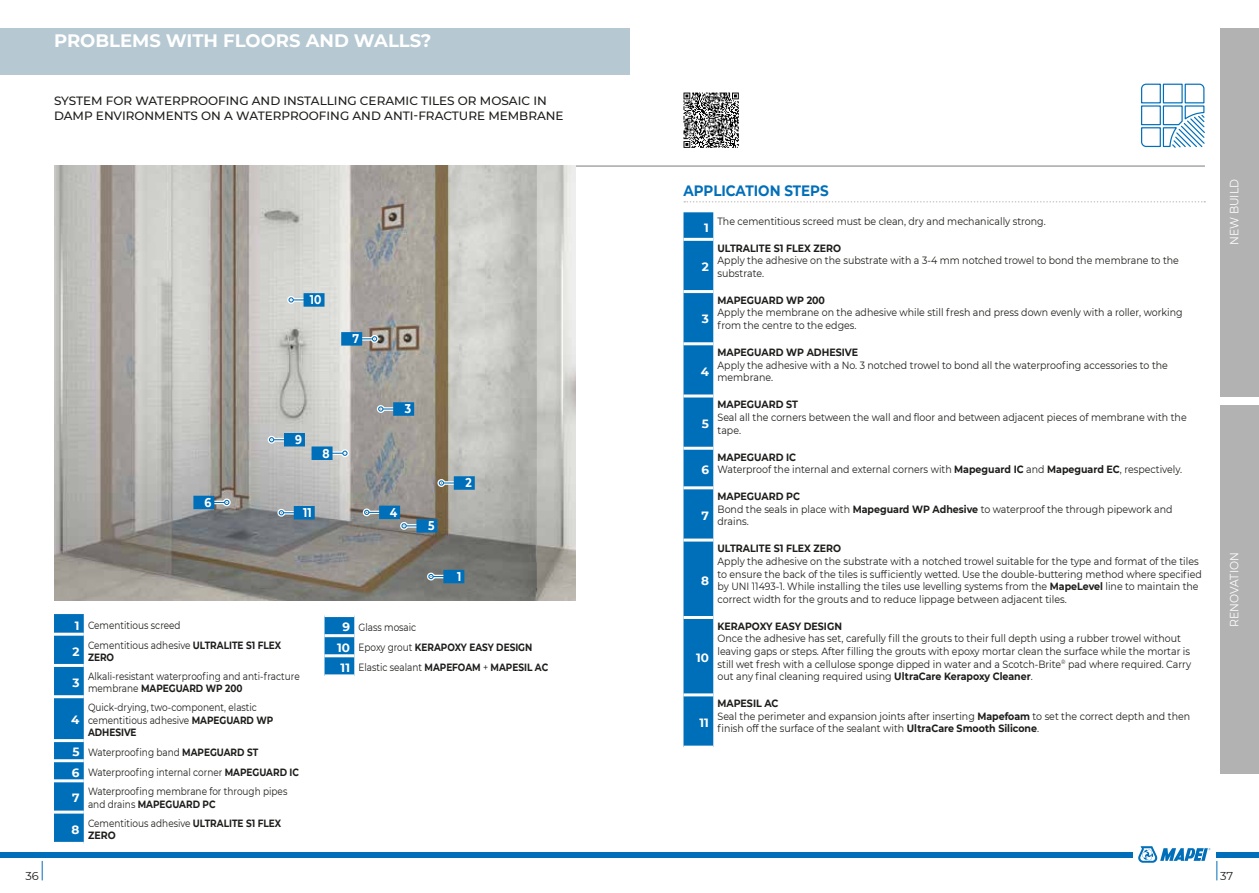
<style>
.page{position:relative;width:1259px;height:893px;background:#fff}
.page>*{position:absolute;margin:0;border:0;box-sizing:border-box;transform-origin:0 0}
.t1{font:700 18px "Montserrat";color:#fff}
.t2{font:700 15px "Montserrat";color:#006fb9;scale:.9 1}
.t3{font:700 12.75px "Montserrat";color:#fff;scale:.85 1}
.t4{font:500 12px/14.4px "Montserrat";color:#1d1d1b}
.t5{font:12px "Montserrat";color:#fff;scale:.9 1}
.t6{font:700 12px "Montserrat";color:#fff}
.t7{font:11.4px "Montserrat";color:#1d1d1b}
.t8{font:10.5px/12.6px "Montserrat";color:#1d1d1b;scale:.9 1}
.t9{font:10.5px/12.6px "Montserrat";color:#1d1d1b;scale:.85 1}
.t10{font:700 10.5px "Montserrat";color:#1d1d1b;scale:.9 1}
.t11{font:700 10.5px "Montserrat";color:#1d1d1b;scale:.85 1}
.s1{font-weight:700;font-size:12px;color:#fff}
.s2{font-weight:700}
.s3{font-size:12px;color:#fff}
.s4{font-weight:400}
</style>
<div class="page">
<hr style="left:54px;top:165px;width:1151px;height:2px;background:#a7a7a8">
<svg style="left:1216px;top:861px;width:1px;height:19px"></svg>
<svg style="left:684px;top:201px;width:521px;height:2px"></svg>
<svg style="left:683px;top:93px;width:56px;height:55px"></svg>
<svg style="left:683px;top:212px;width:30px;height:534px;background:#0e77bc"></svg>
<hr style="left:683px;top:290px;width:30px;height:3px;background:#fff">
<hr style="left:683px;top:342px;width:30px;height:3px;background:#fff">
<hr style="left:683px;top:394px;width:30px;height:3px;background:#fff">
<hr style="left:683px;top:447px;width:30px;height:3px;background:#fff">
<hr style="left:683px;top:486px;width:30px;height:3px;background:#fff">
<hr style="left:683px;top:539px;width:30px;height:3px;background:#fff">
<hr style="left:683px;top:616px;width:30px;height:3px;background:#fff">
<hr style="left:683px;top:693px;width:30px;height:3px;background:#fff">
<hr style="left:683px;top:238px;width:30px;height:3px;background:#fff">
<svg style="left:1138px;top:846px;width:72px;height:17px"></svg>
<div style="left:0;top:852px;width:1132px;height:5px;background:#006fb9"></div>
<div style="left:1216px;top:852px;width:43px;height:5px;background:#006fb9"></div>
<svg style="left:42px;top:861px;width:1px;height:19px"></svg>
<div style="left:0;top:28px;width:629px;height:46px;background:#b6c8d2"></div>
<svg style="left:54px;top:614px;width:30px;height:228px;background:#0471ba"></svg>
<hr style="left:54px;top:633px;width:30px;height:3px;background:#fff">
<hr style="left:54px;top:664px;width:30px;height:3px;background:#fff">
<hr style="left:54px;top:695px;width:30px;height:3px;background:#fff">
<hr style="left:54px;top:739px;width:30px;height:3px;background:#fff">
<hr style="left:54px;top:759px;width:30px;height:3px;background:#fff">
<hr style="left:54px;top:779px;width:30px;height:3px;background:#fff">
<hr style="left:54px;top:811px;width:30px;height:3px;background:#fff">
<svg style="left:1141px;top:83px;width:64px;height:65px"></svg>
<div style="left:1220px;top:28px;width:39px;height:368px;background:#b3b2b2"></div>
<div style="left:1220px;top:405px;width:39px;height:369px;background:#b3b2b2"></div>
<svg style="left:324px;top:617px;width:30px;height:57px;background:#0773ba"></svg>
<hr style="left:324px;top:654px;width:30px;height:3px;background:#fff">
<hr style="left:324px;top:634px;width:30px;height:3px;background:#fff">
<img style="left:54px;top:165px;width:521px;height:436px">
<svg style="left:193px;top:496px;width:38px;height:13px"></svg>
<svg style="left:311px;top:446px;width:39px;height:14px"></svg>
<svg style="left:277px;top:506px;width:38px;height:13px"></svg>
<svg style="left:426px;top:570px;width:38px;height:13px"></svg>
<svg style="left:437px;top:476px;width:38px;height:14px"></svg>
<svg style="left:376px;top:402px;width:38px;height:14px"></svg>
<svg style="left:362px;top:506px;width:75px;height:27px;background:#678496"></svg>
<svg style="left:267px;top:433px;width:38px;height:13px"></svg>
<svg style="left:286px;top:293px;width:38px;height:14px"></svg>
<svg style="left:341px;top:332px;width:38px;height:14px"></svg>
<h1 class="t1" style="left:54px;top:27px;width:379px">PROBLEMS WITH FLOORS AND WALLS?</h1>
<p class="t4" style="left:54px;top:93px;width:511px">SYSTEM FOR WATERPROOFING AND INSTALLING CERAMIC TILES OR MOSAIC IN<br>DAMP ENVIRONMENTS ON A WATERPROOFING AND ANTI-FRACTURE MEMBRANE</p>
<p class="t7" style="left:26px;top:868px;width:15px">36</p>
<p class="t3" style="left:310px;top:291px;width:15px">10</p>
<p class="t3" style="left:352px;top:330px;width:9px">7</p>
<p class="t3" style="left:204px;top:493px;width:10px">6</p>
<p class="t3" style="left:295px;top:430px;width:10px">9</p>
<p class="t3" style="left:322px;top:444px;width:10px">8</p>
<p class="t3" style="left:303px;top:503px;width:11px">11</p>
<p class="t3" style="left:405px;top:400px;width:9px">3</p>
<p class="t3" style="left:390px;top:503px;width:10px">4</p>
<p class="t3" style="left:428px;top:517px;width:9px">5</p>
<p class="t3" style="left:465px;top:474px;width:9px">2</p>
<p class="t9" style="left:75px;top:619px;width:126px"><span class="s1">1</span> Cementitious screed</p>
<p class="t6" style="left:72px;top:643px;width:9px">2</p>
<p class="t9" style="left:88px;top:638px;width:229px">Cementitious adhesive <span class="s2">ULTRALITE S1 FLEX<br>ZERO</span></p>
<p class="t6" style="left:72px;top:674px;width:9px">3</p>
<p class="t9" style="left:88px;top:669px;width:251px">Alkali-resistant waterproofing and anti-fracture membrane <span class="s2">MAPEGUARD WP 200</span></p>
<p class="t6" style="left:71px;top:711px;width:10px">4</p>
<p class="t9" style="left:88px;top:701px;width:219px">Quick-drying, two-component, elastic cementitious adhesive <span class="s2">MAPEGUARD WP<br>ADHESIVE</span></p>
<p class="t9" style="left:72px;top:742px;width:269px;line-height:20.1px"><span class="s1">5</span> Waterproofing band <span class="s2">MAPEGUARD ST<br></span><span class="s1">6</span> Waterproofing internal corner <span class="s2">MAPEGUARD IC</span></p>
<p class="t6" style="left:72px;top:789px;width:9px">7</p>
<p class="t9" style="left:88px;top:785px;width:236px">Waterproofing membrane for through pipes and drains <span class="s2">MAPEGUARD PC</span></p>
<p class="t6" style="left:72px;top:821px;width:9px">8</p>
<p class="t9" style="left:88px;top:816px;width:229px">Cementitious adhesive <span class="s2">ULTRALITE S1 FLEX<br>ZERO</span></p>
<p class="t3" style="left:457px;top:567px;width:6px">1</p>
<p class="t9" style="left:342px;top:620px;width:88px"><span class="s1">9</span> Glass mosaic</p>
<p class="t11" style="left:337px;top:639px;width:231px"><span class="s3">10</span> <span class="s4">Epoxy grout</span> KERAPOXY EASY DESIGN</p>
<p class="t11" style="left:341px;top:660px;width:246px"><span class="s3">11</span> <span class="s4">Elastic sealant</span> MAPEFOAM <span class="s4">+</span> MAPESIL AC</p>
<h2 class="t2" style="left:683px;top:180px;width:163px">APPLICATION STEPS</h2>
<p class="t6" style="left:704px;top:219px;width:6px">1</p>
<p class="t8" style="left:717px;top:214px;width:366px">The cementitious screed must be clean, dry and mechanically strong.</p>
<p class="t6" style="left:702px;top:258px;width:9px">2</p>
<p class="t6" style="left:702px;top:311px;width:9px">3</p>
<p class="t6" style="left:701px;top:363px;width:10px">4</p>
<p class="t6" style="left:702px;top:415px;width:9px">5</p>
<p class="t6" style="left:701px;top:461px;width:9px">6</p>
<p class="t6" style="left:701px;top:507px;width:9px">7</p>
<p class="t6" style="left:701px;top:572px;width:9px">8</p>
<p class="t6" style="left:696px;top:649px;width:14px">10</p>
<p class="t6" style="left:699px;top:714px;width:11px">11</p>
<p class="t10" style="left:717px;top:240px;width:139px">ULTRALITE S1 FLEX ZERO</p>
<p class="t8" style="left:717px;top:254px;width:514px">Apply the adhesive on the substrate with a 3-4 mm notched trowel to bond the membrane to the substrate.</p>
<p class="t10" style="left:717px;top:293px;width:121px">MAPEGUARD WP 200</p>
<p class="t8" style="left:717px;top:306px;width:518px">Apply the membrane on the adhesive while still fresh and press down evenly with a roller, working from the centre to the edges.</p>
<p class="t10" style="left:717px;top:345px;width:158px">MAPEGUARD WP ADHESIVE</p>
<p class="t8" style="left:717px;top:358px;width:502px">Apply the adhesive with a No. 3 notched trowel to bond all the waterproofing accessories to the membrane.</p>
<p class="t10" style="left:717px;top:397px;width:91px">MAPEGUARD ST</p>
<p class="t8" style="left:717px;top:410px;width:523px">Seal all the corners between the wall and floor and between adjacent pieces of membrane with the tape.</p>
<p class="t8" style="left:717px;top:450px;width:518px"><span class="s2">MAPEGUARD IC<br></span>Waterproof the internal and external corners with <span class="s2">Mapeguard IC</span> and <span class="s2">Mapeguard EC</span>, respectively.</p>
<p class="t8" style="left:717px;top:490px;width:507px"><span class="s2">MAPEGUARD PC<br></span>Bond the seals in place with <span class="s2">Mapeguard WP Adhesive</span> to waterproof the through pipework and drains.</p>
<p class="t10" style="left:717px;top:541px;width:139px">ULTRALITE S1 FLEX ZERO</p>
<p class="t8" style="left:717px;top:555px;width:540px">Apply the adhesive on the substrate with a notched trowel suitable for the type and format of the tiles to ensure the back of the tiles is sufficiently wetted. Use the double-buttering method where specified by UNI 11493-1. While installing the tiles use levelling systems from the <span class="s2">MapeLevel</span> line to maintain the correct width for the grouts and to reduce lippage between adjacent tiles.</p>
<p class="t10" style="left:717px;top:618px;width:140px">KERAPOXY EASY DESIGN</p>
<p class="t8" style="left:717px;top:632px;width:528px">Once the adhesive has set, carefully fill the grouts to their full depth using a rubber trowel without leaving gaps or steps. After filling the grouts with epoxy mortar clean the surface while the mortar is still wet fresh with a cellulose sponge dipped in water and a Scotch-Brite<sup>®</sup> pad where required. Carry out any final cleaning required using <span class="s2">UltraCare Kerapoxy Cleaner</span>.</p>
<p class="t8" style="left:717px;top:697px;width:527px"><span class="s2">MAPESIL AC<br></span>Seal the perimeter and expansion joints after inserting <span class="s2">Mapefoam</span> to set the correct depth and then finish off the surface of the sealant with <span class="s2">UltraCare Smooth Silicone</span>.</p>
<p class="t5" style="left:1226px;top:245px;width:75px;rotate:-90deg">NEW BUILD</p>
<p class="t5" style="left:1226px;top:627px;width:84px;rotate:-90deg">RENOVATION</p>
<p class="t7" style="left:1220px;top:868px;width:15px">37</p>
</div>
